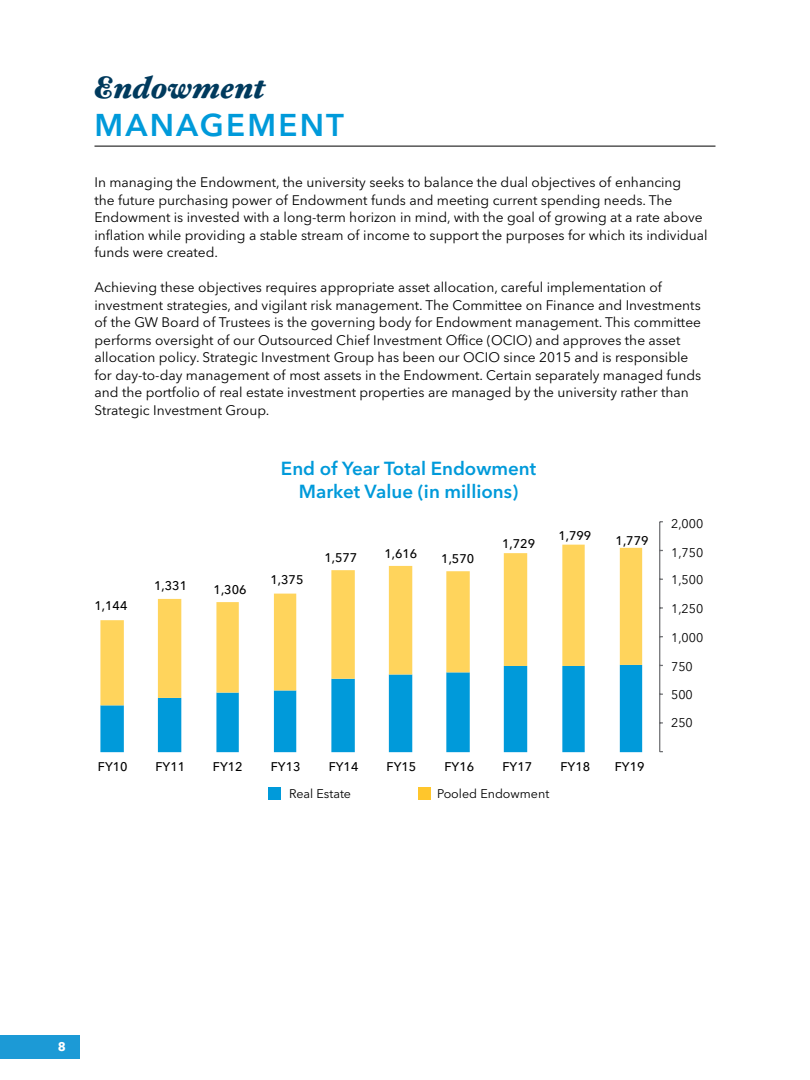
<style>
.page{position:relative;width:810px;height:1080px;background:#fff}
.page>*{position:absolute;margin:0;border:0;box-sizing:border-box;transform-origin:0 0}
.t1{font:600 31.25px "Avenir Next LT Pro";letter-spacing:.07em;color:#009ada}
.t2{font:31.25px "Hoefler Text Black Italic Swash";color:#003a5d}
.t3{font:600 18.75px/22.5px "Avenir Next LT Pro";color:#009ada;text-align:center}
.t4{font:13.75px/17.5px "Avenir Next LT Pro";color:#000}
.t5{font:500 12.5px "Avenir Next LT Pro";color:#000}
.t6{font:12.5px "Avenir Next LT Pro";color:#000}
.t7{font:700 12.5px "Avenir Next LT Pro";color:#fff}
</style>
<div class="page">
<div style="left:0;top:1035px;width:80px;height:24px;background:#1c9ad6"></div>
<svg style="left:100px;top:705px;width:542px;height:47px"></svg>
<svg style="left:100px;top:545px;width:542px;height:160px"></svg>
<hr style="left:659px;top:522px;width:1px;height:230px;background:#6d6e71">
<div style="left:268px;top:787px;width:13px;height:12px;background:#009ada"></div>
<div style="left:419px;top:787px;width:12px;height:13px;background:#ffc62c"></div>
<hr style="left:94px;top:146px;width:621px;height:1px;background:#000">
<h1 class="t2" style="left:94px;top:67px;width:173px">Endowment</h1>
<h1 class="t1" style="left:94px;top:106px;width:251px">MANAGEMENT</h1>
<p class="t4" style="left:94px;top:174px;width:615px">In managing the Endowment, the university seeks to balance the dual objectives of enhancing<br>the future purchasing power of Endowment funds and meeting current spending needs. The Endowment is invested with a long-term horizon in mind, with the goal of growing at a rate above inflation while providing a stable stream of income to support the purposes for which its individual funds were created.</p>
<p class="t4" style="left:94px;top:279px;width:608px">Achieving these objectives requires appropriate asset allocation, careful implementation of investment strategies, and vigilant risk management. The Committee on Finance and Investments of the GW Board of Trustees is the governing body for Endowment management. This committee performs oversight of our Outsourced Chief Investment Office (OCIO) and approves the asset allocation policy. Strategic Investment Group has been our OCIO since 2015 and is responsible for day-to-day management of most assets in the Endowment. Certain separately managed funds and the portfolio of real estate investment properties are managed by the university rather than Strategic Investment Group.</p>
<p class="t5" style="left:94px;top:599px;width:35px">1,144</p>
<p class="t5" style="left:154px;top:578px;width:34px">1,331</p>
<p class="t5" style="left:214px;top:582px;width:34px">1,306</p>
<h2 class="t3" style="left:281px;top:458px;width:257px">End of Year Total Endowment<br>Market Value (in millions)</h2>
<p class="t5" style="left:271px;top:572px;width:34px">1,375</p>
<p class="t5" style="left:324px;top:550px;width:35px">1,577</p>
<p class="t5" style="left:384px;top:546px;width:34px">1,616</p>
<p class="t5" style="left:441px;top:551px;width:35px">1,570</p>
<p class="t5" style="left:502px;top:536px;width:35px">1,729</p>
<p class="t5" style="left:558px;top:528px;width:34px">1,799</p>
<p class="t5" style="left:616px;top:533px;width:35px">1,779</p>
<p class="t5" style="left:98px;top:759px;width:31px">FY10</p>
<p class="t5" style="left:155px;top:759px;width:31px">FY11</p>
<p class="t5" style="left:213px;top:759px;width:31px">FY12</p>
<p class="t5" style="left:271px;top:759px;width:31px">FY13</p>
<p class="t5" style="left:329px;top:759px;width:31px">FY14</p>
<p class="t5" style="left:387px;top:759px;width:31px">FY15</p>
<p class="t5" style="left:445px;top:759px;width:31px">FY16</p>
<p class="t5" style="left:502px;top:759px;width:31px">FY17</p>
<p class="t5" style="left:560px;top:759px;width:31px">FY18</p>
<p class="t5" style="left:615px;top:759px;width:31px">FY19</p>
<p class="t6" style="left:289px;top:786px;width:63px">Real Estate</p>
<p class="t6" style="left:437px;top:786px;width:114px">Pooled Endowment</p>
<p class="t6" style="left:671px;top:516px;width:34px">2,000</p>
<p class="t6" style="left:671px;top:545px;width:34px">1,750</p>
<p class="t6" style="left:671px;top:573px;width:34px">1,500</p>
<p class="t6" style="left:671px;top:601px;width:34px">1,250</p>
<p class="t6" style="left:671px;top:630px;width:34px">1,000</p>
<p class="t6" style="left:671px;top:659px;width:23px">750</p>
<p class="t6" style="left:671px;top:688px;width:23px">500</p>
<p class="t6" style="left:671px;top:715px;width:23px">250</p>
<p class="t7" style="left:58px;top:1039px;width:10px">8</p>
</div>
